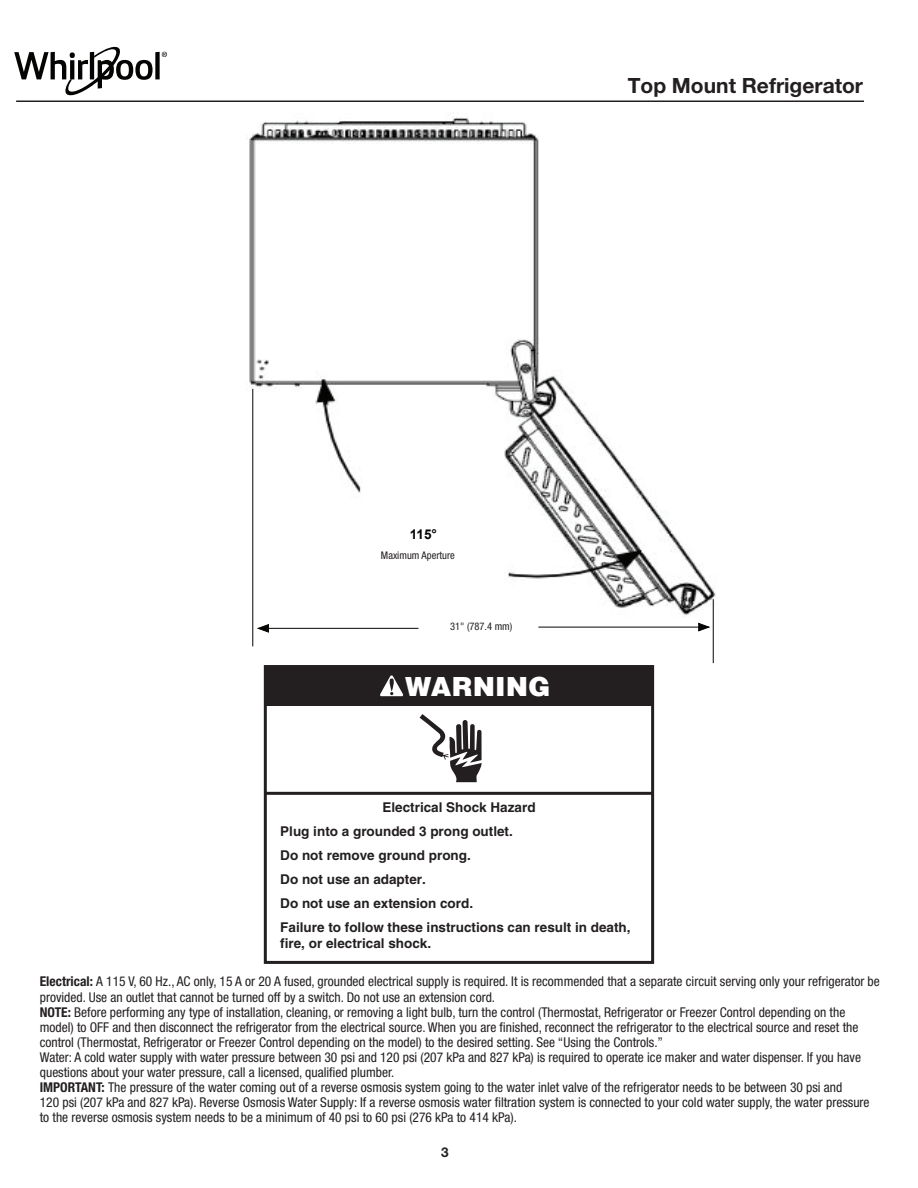
<style>
.page{position:relative;width:918px;height:1188px;background:#fff}
.page>*{position:absolute;margin:0;border:0;box-sizing:border-box;transform-origin:0 0}
.t1{font:900 27px "Helvetica";color:#fff}
.t2{font:700 21px "Helvetica Neue LT Std";color:#231f20}
.t3{font:condensed 13.5px/15.1px "Helvetica Neue LT Std";color:#231f20}
.t4{font:700 13.5px/24px "Helvetica";color:#231f20}
.t5{font:700 13.5px "Arial";color:#050504}
.t6{font:700 13.5px "Helvetica Neue LT Std";color:#231f20}
.t7{font:condensed 10.5px "Helvetica Neue LT Std";color:#231f20}
.s1{font-weight:700}
</style>
<div class="page">
<hr style="left:16px;top:100px;width:848px;height:2px;background:#231f20">
<svg style="left:420px;top:714px;width:62px;height:68px"></svg>
<div style="left:265px;top:667px;width:388px;height:39px;background:#231f20"></div>
<hr style="left:265px;top:792px;width:388px;height:3px;background:#231f20">
<svg style="left:380px;top:676px;width:23px;height:20px"></svg>
<div style="left:264px;top:665px;width:390px;height:299px;border:3px solid #231f20"></div>
<img style="left:247px;top:112px;width:469px;height:512px">
<div style="left:275px;top:510px;width:258px;height:55px;background:#fff"></div>
<hr style="left:252px;top:389px;width:1px;height:257px;background:#050504">
<hr style="left:713px;top:599px;width:1px;height:64px;background:#050504">
<hr style="left:268px;top:628px;width:150px;height:1px;background:#050504">
<svg style="left:257px;top:624px;width:12px;height:9px"></svg>
<hr style="left:538px;top:627px;width:161px;height:1px;background:#050504">
<svg style="left:698px;top:622px;width:13px;height:10px"></svg>
<div style="left:448px;top:609px;width:89px;height:59px;background:#fff"></div>
<svg style="left:162px;top:52px;width:5px;height:5px"></svg>
<div style="left:155px;top:52px;width:5px;height:27px;background:#040503"></div>
<svg style="left:14px;top:47px;width:139px;height:48px"></svg>
<h2 class="t2" style="left:628px;top:72px;width:237px">Top Mount Refrigerator</h2>
<p class="t5" style="left:410px;top:525px;width:29px">115°</p>
<p class="t7" style="left:381px;top:549px;width:75px">Maximum Aperture</p>
<p class="t7" style="left:450px;top:620px;width:64px">31" (787.4 mm)</p>
<h1 class="t1" style="left:405px;top:670px;width:148px">WARNING</h1>
<p class="t4" style="left:280px;top:795px;width:352px;text-indent:102px">Electrical Shock Hazard<br>Plug into a grounded 3 prong outlet.<br>Do not remove ground prong.<br>Do not use an adapter.<br>Do not use an extension cord.<br>Failure to follow these instructions can result in death,</p>
<p class="t4" style="left:280px;top:932px;width:152px">fire, or electrical shock.</p>
<p class="t3" style="left:40px;top:973px;width:841px"><span class="s1">Electrical:</span> A 115 V, 60 Hz., AC only, 15 A or 20 A fused, grounded electrical supply is required. It is recommended that a separate circuit serving only your refrigerator be provided. Use an outlet that cannot be turned off by a switch. Do not use an extension cord.<br><span class="s1">NOTE:</span> Before performing any type of installation, cleaning, or removing a light bulb, turn the control (Thermostat, Refrigerator or Freezer Control depending on the model) to OFF and then disconnect the refrigerator from the electrical source. When you are finished, reconnect the refrigerator to the electrical source and reset the control (Thermostat, Refrigerator or Freezer Control depending on the model) to the desired setting. See “Using the Controls.”<br>Water: A cold water supply with water pressure between 30 psi and 120 psi (207 kPa and 827 kPa) is required to operate ice maker and water dispenser. If you have questions about your water pressure, call a licensed, qualified plumber.<br><span class="s1">IMPORTANT:</span> The pressure of the water coming out of a reverse osmosis system going to the water inlet valve of the refrigerator needs to be between 30 psi and<br>120 psi (207 kPa and 827 kPa). Reverse Osmosis Water Supply: If a reverse osmosis water filtration system is connected to your cold water supply, the water pressure to the reverse osmosis system needs to be a minimum of 40 psi to 60 psi (276 kPa to 414 kPa).</p>
<p class="t6" style="left:441px;top:1144px;width:9px">3</p>
</div>
